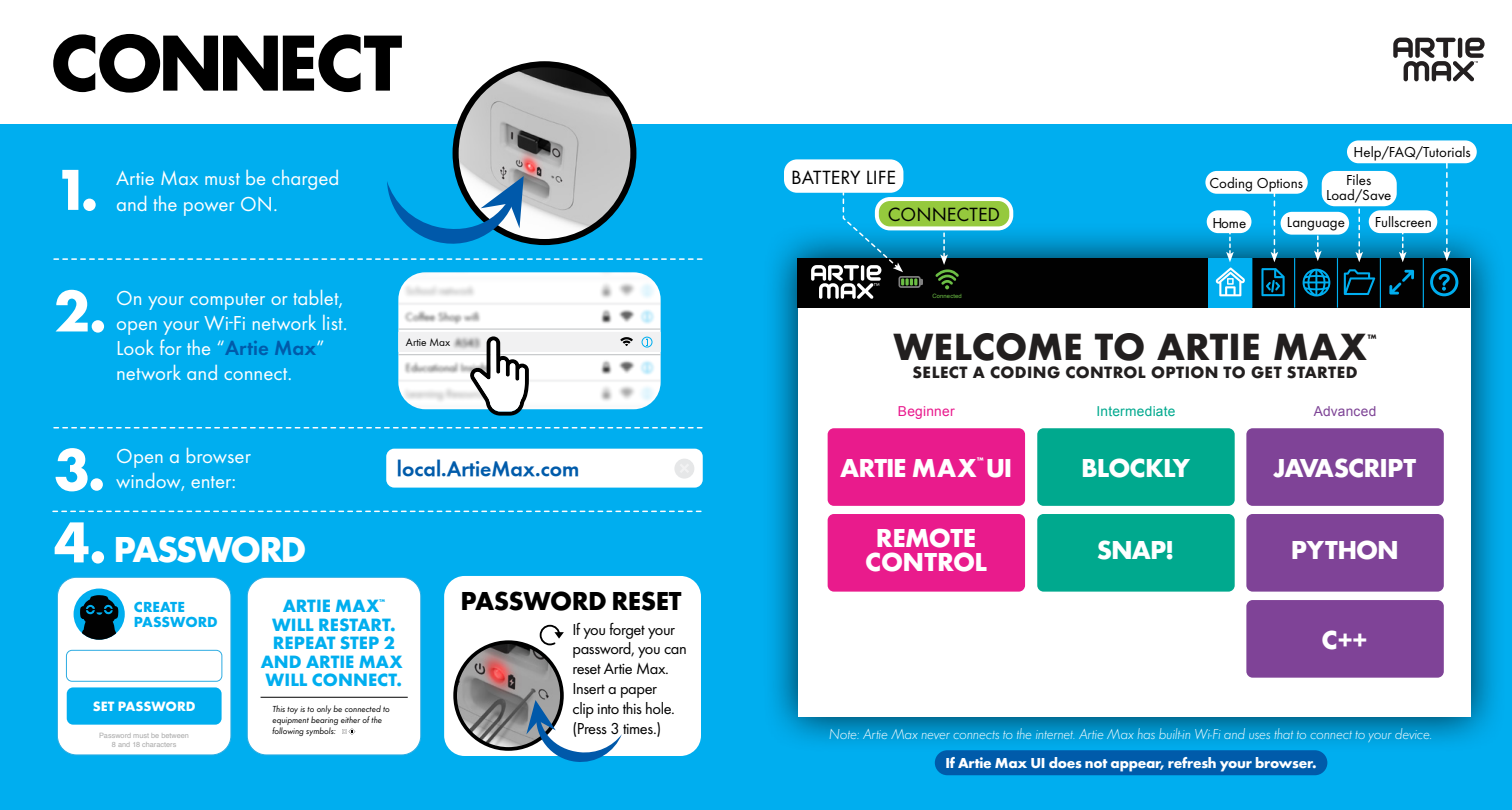
<style>
.page{position:relative;width:1512px;height:810px;background:#fff}
.page>*{position:absolute;margin:0;border:0;box-sizing:border-box;transform-origin:0 0}
.t1{font:700 82.5px "Function Pro";letter-spacing:-.05em;color:#000}
.t2{font:700 60px "Function Pro";color:#fff}
.t3{font:700 37.5px "Function Pro";letter-spacing:-.06em;color:#fff}
.t4{font:700 34.8px "Futura";color:#221f1f}
.t5{font:700 27px "Function Pro";letter-spacing:-.02em;color:#000}
.t6{font:700 23.85px/23.9px "Futura";letter-spacing:-.035em;color:#fff;text-align:center}
.t7{font:700 21.9px "Function";color:#005baa}
.t8{font:21px/25.2px "Function Pro";color:#fff}
.t9{font:19.8px "Function Pro";color:#000}
.t10{font:700 18.6px/18.5px "Futura PT";color:#00aeef;text-align:center}
.t11{font:16.5px/19.8px "Function Pro";letter-spacing:-.025em;color:#000}
.t12{font:700 15.15px "Futura";letter-spacing:.025em;color:#221f1f}
.t13{font:700 15.15px/15.1px "Futura PT";color:#00aeef}
.t14{font:italic 300 15px "Function Pro";letter-spacing:-.02em;color:#fff}
.t15{font:15px/15px "Function Pro";color:#000;text-align:center}
.t16{font:700 15px "Function Pro";letter-spacing:-.015em;color:#fff}
.t17{font:700 14.1px "Futura PT";color:#fff}
.t18{font:13.65px "Arial";letter-spacing:.02em;color:#00a98e}
.t19{font:13.65px "Arial";letter-spacing:.02em;color:#e9188c}
.t20{font:13.65px "Arial";letter-spacing:.015em;color:#7e4496}
.t21{font:11.4px "Function";color:#000}
.t22{font:700 9.9px "Futura";color:#221f1f}
.t23{font:italic 9.15px/10.9px "Function Pro";letter-spacing:-.005em;color:#000}
.t24{font:700 7.5px "Futura";color:#fff}
.t25{font:7.35px/8.7px "Helvetica";letter-spacing:-.005em;color:#a9a9a9;text-align:center}
.t26{font:700 7.2px "Futura PT";color:#00aeef}
.t27{font:5.85px "Helvetica";letter-spacing:.025em;color:#6cbe45}
.s1{font-weight:600;color:#005baa}
.s2{font-size:60px}
</style>
<div class="page">
<div style="left:0;top:124px;width:1512px;height:686px;background:#00aeef"></div>
<svg style="left:1393px;top:38px;width:92px;height:44px"></svg>
<div style="left:444px;top:576px;width:257px;height:180px;background:#fff;border-radius:20px"></div>
<div style="left:386px;top:449px;width:317px;height:39px;background:#fff;border-radius:8px"></div>
<div style="left:674px;top:459px;width:20px;height:20px;background:#e6e7e8;border-radius:50%"></div>
<svg style="left:680px;top:464px;width:8px;height:8px"></svg>
<div style="left:761px;top:222px;width:746px;height:531px;background:#000;opacity:.75"></div>
<div style="left:798px;top:258px;width:672px;height:459px;background:#fff"></div>
<div style="left:798px;top:258px;width:672px;height:50px;background:#010101"></div>
<div style="left:1209px;top:258px;width:43px;height:50px;background:#00aeef"></div>
<svg style="left:1261px;top:268px;width:24px;height:28px"></svg>
<svg style="left:1389px;top:270px;width:25px;height:25px"></svg>
<svg style="left:1430px;top:268px;width:28px;height:28px"></svg>
<svg style="left:1344px;top:269px;width:31px;height:26px"></svg>
<svg style="left:1303px;top:269px;width:27px;height:27px"></svg>
<hr style="left:1423px;top:258px;width:1px;height:50px;background:#00aeef">
<hr style="left:1380px;top:258px;width:1px;height:50px;background:#00aeef">
<hr style="left:1337px;top:258px;width:1px;height:50px;background:#00aeef">
<hr style="left:1294px;top:258px;width:1px;height:50px;background:#00aeef">
<div style="left:828px;top:514px;width:197px;height:78px;background:#e91b8c;border-radius:6px"></div>
<div style="left:828px;top:428px;width:197px;height:78px;background:#e91b8c;border-radius:6px"></div>
<div style="left:1037px;top:428px;width:198px;height:78px;background:#00a98e;border-radius:6px"></div>
<div style="left:1037px;top:514px;width:198px;height:78px;background:#00a98e;border-radius:6px"></div>
<div style="left:1246px;top:428px;width:198px;height:78px;background:#7f4397;border-radius:6px"></div>
<div style="left:1246px;top:600px;width:198px;height:78px;background:#7f4397;border-radius:6px"></div>
<div style="left:1246px;top:514px;width:198px;height:78px;background:#7f4397;border-radius:6px"></div>
<svg style="left:811px;top:191px;width:112px;height:108px"></svg>
<div style="left:877px;top:199px;width:134px;height:29px;background:#95c93d;border-radius:13px"></div>
<div style="left:875px;top:197px;width:138px;height:33px;border:4px solid #fff;border-radius:13px"></div>
<svg style="left:935px;top:233px;width:24px;height:56px"></svg>
<div style="left:784px;top:159px;width:119px;height:34px;background:#fff;border-radius:13px"></div>
<div style="left:1207px;top:210px;width:44px;height:23px;background:#fff;border-radius:11px"></div>
<svg style="left:1216px;top:232px;width:29px;height:64px"></svg>
<div style="left:935px;top:750px;width:392px;height:25px;background:#005baa;border-radius:13px"></div>
<div style="left:1205px;top:171px;width:103px;height:23px;background:#fff;border-radius:11px"></div>
<svg style="left:1271px;top:193px;width:7px;height:69px"></svg>
<div style="left:1322px;top:171px;width:75px;height:35px;background:#fff;border-radius:13px"></div>
<img style="left:398px;top:330px;width:263px;height:2px">
<img style="left:428px;top:330px;width:77px;height:2px">
<img style="left:410px;top:272px;width:239px;height:5px">
<img style="left:398px;top:277px;width:263px;height:52px">
<hr style="left:398px;top:329px;width:263px;height:1px;background:#bcbec0">
<svg style="left:398px;top:332px;width:263px;height:84px;background:#d1e2e8"></svg>
<svg style="left:1355px;top:206px;width:8px;height:56px"></svg>
<div style="left:1369px;top:210px;width:68px;height:23px;background:#fff;border-radius:11px"></div>
<svg style="left:1399px;top:233px;width:8px;height:29px"></svg>
<div style="left:1347px;top:140px;width:130px;height:23px;background:#fff;border-radius:11px"></div>
<svg style="left:1443px;top:163px;width:8px;height:98px"></svg>
<div style="left:1281px;top:212px;width:68px;height:23px;background:#fff;border-radius:11px"></div>
<svg style="left:1314px;top:234px;width:8px;height:27px"></svg>
<svg style="left:54px;top:427px;width:648px;height:1px"></svg>
<svg style="left:54px;top:258px;width:648px;height:2px"></svg>
<svg style="left:53px;top:511px;width:648px;height:1px"></svg>
<div style="left:247px;top:577px;width:174px;height:178px;background:#fff;border-radius:19px"></div>
<div style="left:247px;top:577px;width:174px;height:178px;border:1px solid #2cace2;border-radius:19px"></div>
<div style="left:57px;top:577px;width:174px;height:178px;background:#fff;border-radius:19px"></div>
<div style="left:57px;top:577px;width:174px;height:178px;border:1px solid #2cace2;border-radius:19px"></div>
<div style="left:74px;top:589px;width:51px;height:51px;background:#00aeef;border-radius:50%"></div>
<svg style="left:79px;top:595px;width:40px;height:45px"></svg>
<div style="left:66px;top:650px;width:156px;height:32px;border:1px solid #2cace2;border-radius:6px"></div>
<div style="left:67px;top:687px;width:155px;height:38px;background:#00aeef;border-radius:6px"></div>
<hr style="left:261px;top:697px;width:147px;height:1px;background:#000">
<svg style="left:342px;top:728px;width:13px;height:7px"></svg>
<svg style="left:387px;top:64px;width:246px;height:182px"></svg>
<svg style="left:455px;top:624px;width:167px;height:138px"></svg>
<h1 class="t1" style="left:50px;top:13px;width:354px">CONNECT</h1>
<p class="t15" style="left:1353px;top:145px;width:119px">Help/FAQ/Tutorials</p>
<p class="t9" style="left:791px;top:166px;width:106px">BATTERY LIFE</p>
<h2 class="t2" style="left:54px;top:153px;width:46px">1.</h2>
<p class="t15" style="left:1210px;top:175px;width:95px">Coding Options</p>
<p class="t8" style="left:116px;top:166px;width:225px">Artie Max must be charged and the power ON.</p>
<p class="t15" style="left:1326px;top:172px;width:67px">Files<br>Load/Save</p>
<p class="t9" style="left:888px;top:203px;width:114px">CONNECTED</p>
<p class="t15" style="left:1375px;top:215px;width:58px">Fullscreen</p>
<p class="t15" style="left:1287px;top:215px;width:60px">Language</p>
<p class="t15" style="left:1212px;top:215px;width:36px">Home</p>
<h2 class="t2" style="left:54px;top:275px;width:54px">2.</h2>
<p class="t8" style="left:116px;top:285px;width:233px">On your computer or tablet, open your Wi-Fi network list.<br>Look for the “<span class="s1">Artie Max</span>” network and connect.</p>
<p class="t21" style="left:406px;top:336px;width:46px">Artie Max</p>
<h2 class="t2" style="left:54px;top:433px;width:53px">3.</h2>
<p class="t8" style="left:116px;top:444px;width:136px">Open a browser window, enter:</p>
<p class="t7" style="left:397px;top:456px;width:184px">local.ArtieMax.com</p>
<h3 class="t3" style="left:54px;top:527px;width:254px"><span class="s2">4.</span> PASSWORD</h3>
<p class="t13" style="left:134px;top:599px;width:85px">CREATE<br>PASSWORD</p>
<p class="t17" style="left:93px;top:697px;width:104px">SET PASSWORD</p>
<p class="t25" style="left:99px;top:731px;width:91px">Password must be between<br>8 and 18 characters</p>
<p class="t10" style="left:283px;top:596px;width:98px">ARTIE MAX</p>
<p class="t26" style="left:380px;top:597px;width:7px">™</p>
<p class="t10" style="left:261px;top:615px;width:144px">WILL RESTART.<br>REPEAT STEP 2<br>AND ARTIE MAX<br>WILL CONNECT.</p>
<p class="t23" style="left:272px;top:703px;width:119px">This toy is to only be connected to equipment bearing either of the following symbols:</p>
<p class="t5" style="left:460px;top:585px;width:223px">PASSWORD RESET</p>
<p class="t11" style="left:573px;top:619px;width:116px">If you forget your password, you can reset Artie Max.<br>Insert a paper<br>clip into this hole. (Press 3 times.)</p>
<p class="t27" style="left:932px;top:291px;width:31px">Connected</p>
<h3 class="t4" style="left:894px;top:322px;width:475px">WELCOME TO ARTIE MAX</h3>
<p class="t22" style="left:1368px;top:331px;width:10px">™</p>
<p class="t12" style="left:913px;top:362px;width:447px">SELECT A CODING CONTROL OPTION TO GET STARTED</p>
<p class="t19" style="left:898px;top:402px;width:58px">Beginner</p>
<p class="t18" style="left:1097px;top:402px;width:80px">Intermediate</p>
<p class="t20" style="left:1314px;top:402px;width:64px">Advanced</p>
<p class="t24" style="left:977px;top:455px;width:8px">™</p>
<p class="t6" style="left:1081px;top:456px;width:110px">BLOCKLY</p>
<p class="t6" style="left:840px;top:456px;width:174px">ARTIE MAX UI</p>
<p class="t6" style="left:1273px;top:456px;width:145px">JAVASCRIPT</p>
<p class="t6" style="left:865px;top:527px;width:123px">REMOTE<br>CONTROL</p>
<p class="t6" style="left:1097px;top:539px;width:79px">SNAP!</p>
<p class="t6" style="left:1291px;top:539px;width:109px">PYTHON</p>
<p class="t6" style="left:1322px;top:628px;width:48px">C++</p>
<p class="t14" style="left:829px;top:726px;width:605px">Note: Artie Max never connects to the internet. Artie Max has built-in Wi-Fi and uses that to connect to your device.</p>
<p class="t16" style="left:946px;top:753px;width:373px">If Artie Max UI does not appear, refresh your browser.</p>
</div>
